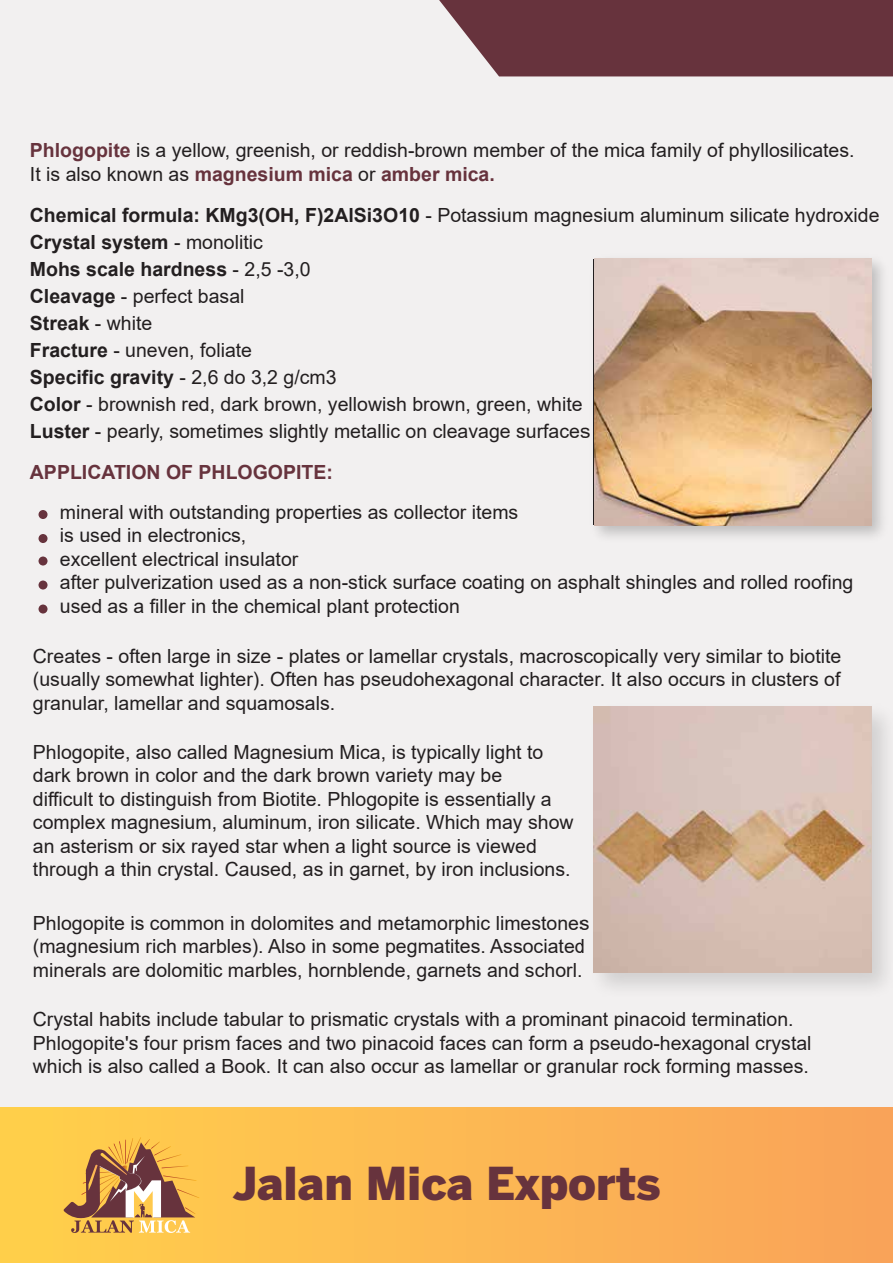
<style>
.page{position:relative;width:893px;height:1263px;background:#f2f0f0}
.page>*{position:absolute;margin:0;border:0;box-sizing:border-box;transform-origin:0 0}
.t1{font:900 45px "Benton Sans";color:#67333d}
.t2{font:19.5px/23.4px "Arial";color:#231f20}
.t3{font:700 19.5px "Arial";color:#67333d}
.s1{font-weight:700;color:#67333d}
.s2{font-weight:700}
</style>
<div class="page">
<div style="left:439px;top:0;width:454px;height:76px;background:#67333d"></div>
<div style="left:0;top:1107px;width:893px;height:156px;background:linear-gradient(to right,#ffd14b,#f9a25a)"></div>
<svg style="left:64px;top:1137px;width:135px;height:96px;background:#cf9e56"></svg>
<div style="left:38px;top:510px;width:10px;height:9px;background:#67333d;border-radius:50%"></div>
<div style="left:38px;top:534px;width:10px;height:9px;background:#67333d;border-radius:50%"></div>
<svg style="left:38px;top:556px;width:10px;height:10px"></svg>
<svg style="left:38px;top:580px;width:10px;height:10px"></svg>
<svg style="left:38px;top:604px;width:10px;height:10px"></svg>
<img style="left:593px;top:706px;width:294px;height:282px">
<img style="left:594px;top:706px;width:277px;height:266px">
<img style="left:593px;top:259px;width:290px;height:278px">
<img style="left:594px;top:258px;width:278px;height:267px">
<p class="t2" style="left:30px;top:139px;width:826px"><span class="s1">Phlogopite</span> is a yellow, greenish, or reddish-brown member of the mica family of phyllosilicates.<br>It is also known as <span class="s1">magnesium mica</span> or <span class="s1">amber mica.</span></p>
<p class="t2" style="left:30px;top:201px;width:851px;line-height:27px"><span class="s2">Chemical formula: KMg3(OH, F)2AlSi3O10</span> - Potassium magnesium aluminum silicate hydroxide <span class="s2">Crystal system</span> - monolitic<br><span class="s2">Mohs scale hardness</span> - 2,5 -3,0<br><span class="s2">Cleavage</span> - perfect basal<br><span class="s2">Streak</span> - white<br><span class="s2">Fracture</span> - uneven, foliate<br><span class="s2">Specific gravity</span> - 2,6 do 3,2 g/cm3<br><span class="s2">Color</span> - brownish red, dark brown, yellowish brown, green, white<br><span class="s2">Luster</span> - pearly, sometimes slightly metallic on cleavage surfaces</p>
<p class="t3" style="left:30px;top:458px;width:305px">APPLICATION OF PHLOGOPITE:</p>
<p class="t2" style="left:60px;top:500px;width:795px">mineral with outstanding properties as collector items<br>is used in electronics,<br>excellent electrical insulator<br>after pulverization used as a non-stick surface coating on asphalt shingles and rolled roofing used as a filler in the chemical plant protection</p>
<p class="t2" style="left:33px;top:644px;width:810px;text-align:justify">Creates - often large in size - plates or lamellar crystals, macroscopically very similar to biotite (usually somewhat lighter). Often has pseudohexagonal character. It also occurs in clusters of granular, lamellar and squamosals.</p>
<p class="t2" style="left:33px;top:740px;width:542px">Phlogopite, also called Magnesium Mica, is typically light to dark brown in color and the dark brown variety may be<br>difficult to distinguish from Biotite. Phlogopite is essentially a complex magnesium, aluminum, iron silicate. Which may show an asterism or six rayed star when a light source is viewed through a thin crystal. Caused, as in garnet, by iron inclusions.</p>
<p class="t2" style="left:33px;top:911px;width:557px">Phlogopite is common in dolomites and metamorphic limestones (magnesium rich marbles). Also in some pegmatites. Associated minerals are dolomitic marbles, hornblende, garnets and schorl.</p>
<p class="t2" style="left:33px;top:1007px;width:780px">Crystal habits include tabular to prismatic crystals with a prominant pinacoid termination.<br>Phlogopite's four prism faces and two pinacoid faces can form a pseudo-hexagonal crystal which is also called a Book. It can also occur as lamellar or granular rock forming masses.</p>
<h1 class="t1" style="left:232px;top:1157px;width:430px">Jalan Mica Exports</h1>
</div>
